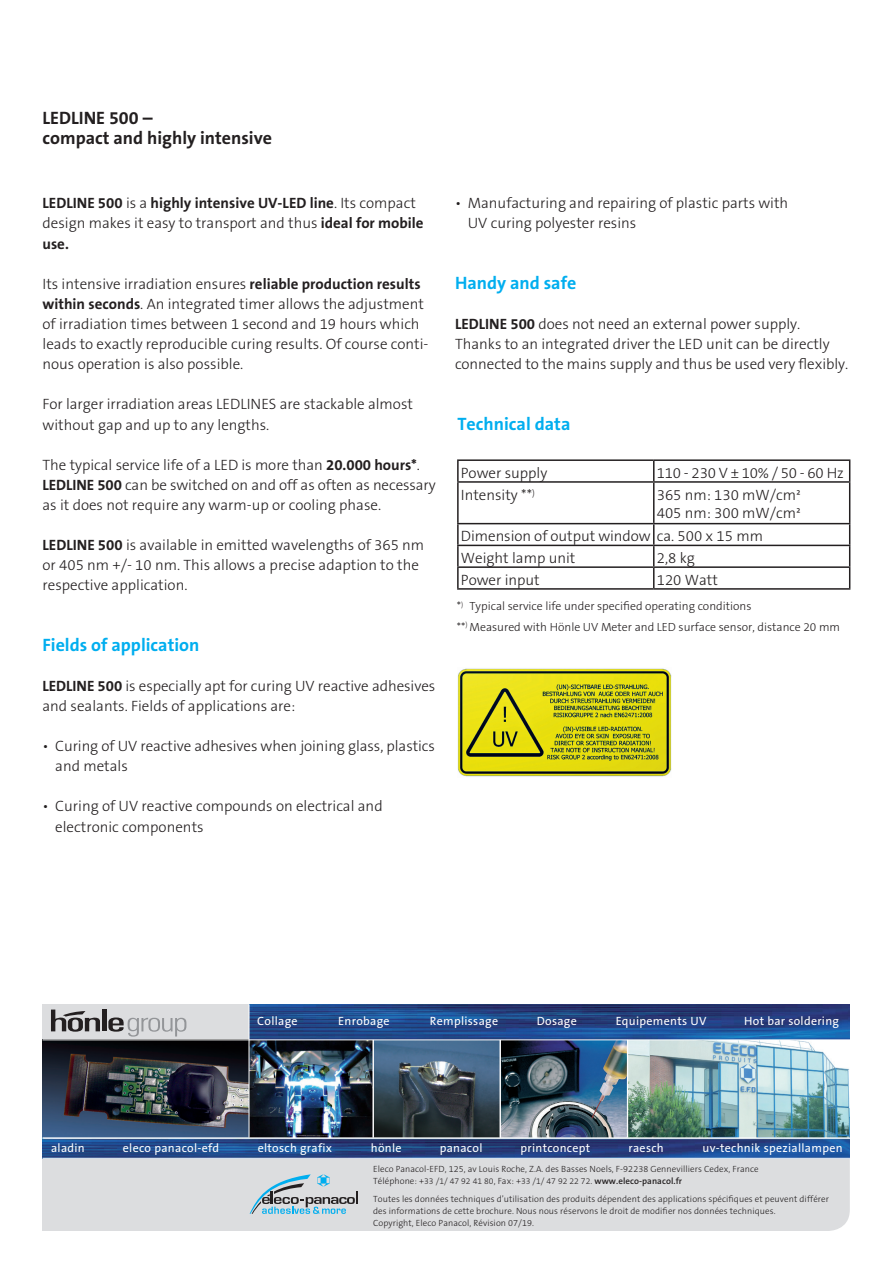
<style>
.page{position:relative;width:893px;height:1263px;background:#fff}
.page>*{position:absolute;margin:0;border:0;box-sizing:border-box;transform-origin:0 0}
.t1{font:700 18px "The Sans B7";color:#00aeef}
.t2{font:700 18px/20.1px "The Sans B7";color:#231f20}
.t3{font:300 15px/20.1px "The Sans B3";color:#231f20}
.t4{font:700 15px "The Sans B7";color:#231f20}
.t5{font:12px "The Sans B5 Plain";letter-spacing:.025em;color:#fff}
.t6{font:300 11.85px/20.1px "The Sans B3";color:#231f20}
.t7{font:300 9px/12px "The Sans B3";letter-spacing:.01em;color:#231f20}
.t8{font:300 8.55px "The Sans B3";letter-spacing:.01em;color:#231f20}
.s1{font-family:"The Sans B3";font-weight:300}
.s2{font-family:"The Sans B7";font-weight:700}
.s3{font-size:9px}
.s4{font-family:"The Sans B6";font-weight:600;font-size:9px}
</style>
<div class="page">
<svg style="left:459px;top:461px;width:390px;height:127px"></svg>
<hr style="left:457px;top:459px;width:197px;height:2px;background:#231f20">
<hr style="left:457px;top:461px;width:2px;height:20px;background:#231f20">
<hr style="left:654px;top:459px;width:196px;height:2px;background:#231f20">
<svg style="left:653px;top:461px;width:1px;height:20px"></svg>
<svg style="left:849px;top:461px;width:1px;height:20px"></svg>
<hr style="left:457px;top:481px;width:197px;height:2px;background:#231f20">
<hr style="left:457px;top:483px;width:2px;height:40px;background:#231f20">
<hr style="left:654px;top:481px;width:196px;height:2px;background:#231f20">
<hr style="left:653px;top:483px;width:1px;height:40px;background:#231f20">
<hr style="left:849px;top:483px;width:1px;height:40px;background:#231f20">
<hr style="left:457px;top:523px;width:197px;height:1px;background:#231f20">
<hr style="left:457px;top:524px;width:2px;height:21px;background:#231f20">
<hr style="left:654px;top:523px;width:196px;height:1px;background:#231f20">
<hr style="left:457px;top:545px;width:197px;height:1px;background:#231f20">
<hr style="left:457px;top:546px;width:2px;height:20px;background:#231f20">
<hr style="left:654px;top:545px;width:196px;height:1px;background:#231f20">
<hr style="left:457px;top:566px;width:197px;height:2px;background:#231f20">
<hr style="left:457px;top:568px;width:2px;height:20px;background:#231f20">
<hr style="left:654px;top:566px;width:196px;height:2px;background:#231f20">
<svg style="left:653px;top:524px;width:1px;height:64px"></svg>
<svg style="left:849px;top:524px;width:1px;height:64px"></svg>
<hr style="left:457px;top:588px;width:197px;height:2px;background:#231f20">
<hr style="left:654px;top:588px;width:196px;height:2px;background:#231f20">
<img style="left:457px;top:668px;width:215px;height:109px">
<div style="left:43px;top:1004px;width:767px;height:137px;background:#dcdddf"></div>
<div style="left:43px;top:1110px;width:807px;height:121px;background:#dcdddf;border-radius:21px"></div>
<div style="left:43px;top:1110px;width:717px;height:121px;background:#dcdddf"></div>
<img style="left:43px;top:1138px;width:807px;height:20px">
<img style="left:43px;top:1040px;width:206px;height:97px">
<div style="left:102px;top:1009px;width:5px;height:22px;background:#231f20"></div>
<svg style="left:108px;top:1017px;width:78px;height:19px"></svg>
<svg style="left:51px;top:1009px;width:49px;height:23px"></svg>
<img style="left:250px;top:1040px;width:377px;height:97px">
<img style="left:628px;top:1040px;width:222px;height:97px">
<img style="left:250px;top:1004px;width:600px;height:35px">
<svg style="left:250px;top:1174px;width:108px;height:40px"></svg>
<hr style="left:249px;top:1004px;width:1px;height:133px;background:#fff">
<hr style="left:43px;top:1137px;width:807px;height:1px;background:#fff">
<hr style="left:43px;top:1158px;width:807px;height:1px;background:#fff">
<hr style="left:373px;top:1040px;width:1px;height:97px;background:#fff">
<hr style="left:500px;top:1040px;width:1px;height:97px;background:#fff">
<hr style="left:627px;top:1040px;width:1px;height:97px;background:#fff">
<hr style="left:43px;top:1039px;width:807px;height:1px;background:#fff">
<p class="t2" style="left:43px;top:108px;width:231px">LEDLINE 500 –<br>compact and highly intensive</p>
<p class="t4" style="left:43px;top:195px;width:375px">LEDLINE 500 <span class="s1">is a</span> highly intensive UV-LED line<span class="s1">. Its compact</span></p>
<p class="t3" style="left:43px;top:214px;width:383px">design makes it easy to transport and thus <span class="s2">ideal for mobile</span></p>
<p class="t4" style="left:43px;top:236px;width:28px">use.</p>
<p class="t3" style="left:43px;top:274px;width:387px">Its intensive irradiation ensures <span class="s2">reliable production results within seconds</span>. An integrated timer allows the adjustment of irradiation times between 1 second and 19 hours which leads to exactly reproducible curing results. Of course conti&shy;nous operation is also possible.</p>
<p class="t3" style="left:43px;top:395px;width:372px">For larger irradiation areas LEDLINES are stackable almost without gap and up to any lengths.</p>
<p class="t3" style="left:43px;top:455px;width:395px">The typical service life of a LED is more than <span class="s2">20.000 hours*</span>.<br><span class="s2">LEDLINE 500</span> can be switched on and off as often as necessary as it does not require any warm-up or cooling phase.</p>
<p class="t3" style="left:43px;top:536px;width:383px"><span class="s2">LEDLINE 500</span> is available in emitted wavelengths of 365 nm or 405 nm +/- 10 nm. This allows a precise adaption to the respective application.</p>
<p class="t1" style="left:43px;top:635px;width:158px">Fields of application</p>
<p class="t3" style="left:43px;top:676px;width:394px"><span class="s2">LEDLINE 500</span> is especially apt for curing UV reactive adhesives and sealants. Fields of applications are:</p>
<p class="t3" style="left:55px;top:737px;width:381px;text-indent:-13px">• Curing of UV reactive adhesives when joining glass, plastics and metals</p>
<p class="t3" style="left:55px;top:797px;width:329px;text-indent:-13px">• Curing of UV reactive compounds on electrical and electronic components</p>
<p class="t3" style="left:468px;top:194px;width:322px;text-indent:-13px">• Manufacturing and repairing of plastic parts with<br>UV curing polyester resins</p>
<p class="t1" style="left:455px;top:273px;width:123px">Handy and safe</p>
<p class="t3" style="left:455px;top:314px;width:395px"><span class="s2">LEDLINE 500</span> does not need an external power supply.<br>Thanks to an integrated driver the LED unit can be directly connected to the mains supply and thus be used very flexibly.</p>
<p class="t1" style="left:457px;top:414px;width:115px">Technical data</p>
<p class="t3" style="left:461px;top:463px;width:88px">Power supply</p>
<p class="t3" style="left:657px;top:463px;width:188px">110 - 230 V ± 10% / 50 - 60 Hz</p>
<p class="t3" style="left:461px;top:486px;width:76px">Intensity **<sup>)</sup></p>
<p class="t3" style="left:657px;top:487px;width:146px;line-height:18px">365 nm: 130 mW/cm²<br>405 nm: 300 mW/cm²</p>
<p class="t3" style="left:461px;top:526px;width:304px;line-height:21.8px">Dimension of output window ca. 500 x 15 mm<br>Weight lamp unit</p>
<p class="t3" style="left:657px;top:548px;width:40px">2,8 kg</p>
<p class="t3" style="left:461px;top:570px;width:80px">Power input</p>
<p class="t3" style="left:657px;top:570px;width:63px">120 Watt</p>
<p class="t6" style="left:457px;top:597px;width:385px">*<sup>)</sup> Typical service life under specified operating conditions<br>**<sup>)</sup> Measured with Hönle UV Meter and LED surface sensor, distance 20 mm</p>
<p class="t5" style="left:257px;top:1015px;width:42px">Collage</p>
<p class="t5" style="left:338px;top:1015px;width:53px">Enrobage</p>
<p class="t5" style="left:430px;top:1015px;width:70px">Remplissage</p>
<p class="t5" style="left:537px;top:1015px;width:42px">Dosage</p>
<p class="t5" style="left:616px;top:1015px;width:92px">Equipements UV</p>
<p class="t5" style="left:744px;top:1015px;width:96px">Hot bar soldering</p>
<p class="t5" style="left:51px;top:1142px;width:35px">aladin</p>
<p class="t5" style="left:123px;top:1142px;width:98px">eleco panacol-efd</p>
<p class="t5" style="left:258px;top:1142px;width:76px">eltosch grafix</p>
<p class="t5" style="left:371px;top:1142px;width:32px">hönle</p>
<p class="t5" style="left:440px;top:1142px;width:44px">panacol</p>
<p class="t5" style="left:520px;top:1142px;width:71px">printconcept</p>
<p class="t5" style="left:628px;top:1142px;width:37px">raesch</p>
<p class="t5" style="left:702px;top:1141px;width:142px">uv-technik speziallampen</p>
<p class="t7" style="left:373px;top:1163px;width:387px">Eleco Panacol-EFD, 125, av Louis Roche, Z.A. des Basses Noels, F-92238 Gennevilliers Cedex, France</p>
<p class="t8" style="left:373px;top:1177px;width:311px"><span class="s3">Téléphone: +</span>33 /1/ 47 92 41 80<span class="s3">, Fax: +</span>33 /1/ 47 92 22 72<span class="s3">.</span> <span class="s4">www.eleco-panacol.fr</span></p>
<p class="t7" style="left:373px;top:1193px;width:457px">Toutes les données techniques d’utilisation des produits dépendent des applications spécifiques et peuvent différer des informations de cette brochure. Nous nous réservons le droit de modifier nos données techniques.<br>Copyright, Eleco Panacol, Révision 07/19.</p>
</div>
